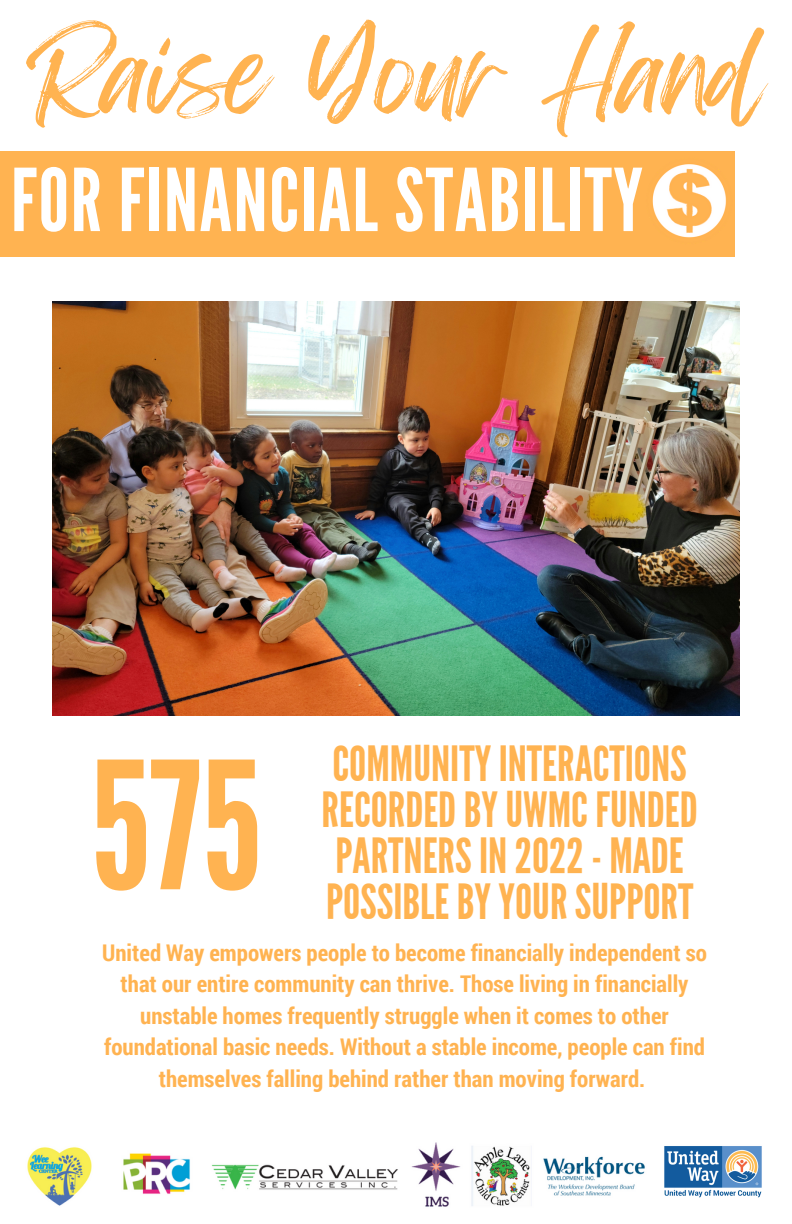
<style>
.page{position:relative;width:792px;height:1224px;background:#fff}
.page>*{position:absolute;margin:0;border:0;box-sizing:border-box;transform-origin:0 0}
.t1{font:176.5px "League Gothic";color:#ffb351}
.t2{font:93.9px "Feeling Passionate";color:#ffb351}
.t3{font:86.4px "League Gothic";letter-spacing:.02em;color:#fff}
.t4{font:48.5px/45.8px "League Gothic";color:#ffb351}
.t5{font:700 23px/31.5px "Roboto Condensed";color:#ffb351;text-align:center}
</style>
<div class="page">
<div style="left:0;top:151px;width:735px;height:106px;background:#ffb351"></div>
<img style="left:652px;top:164px;width:74px;height:74px">
<img style="left:27px;top:1142px;width:618px;height:65px">
<img style="left:664px;top:1146px;width:98px;height:52px">
<img style="left:52px;top:302px;width:687px;height:414px">
<p class="t2" style="left:28px;top:-2px;width:738px">Raise Your Hand</p>
<p class="t3" style="left:11px;top:151px;width:633px">FOR FINANCIAL STABILITY</p>
<p class="t1" style="left:90px;top:725px;width:173px">575</p>
<p class="t4" style="left:322px;top:742px;width:378px">COMMUNITYINTERACTIONS<br>RECORDEDBYUWMCFUNDED<br>PARTNERSIN2022- MADE<br>POSSIBLEBYYOURSUPPORT</p>
<p class="t5" style="left:102px;top:936px;width:606px">United Way empowers people to become financially independent so that our entire community can thrive. Those living in financially unstable homes frequently struggle when it comes to other foundational basic needs. Without a stable income, people can find themselves falling behind rather than moving forward.</p>
</div>
